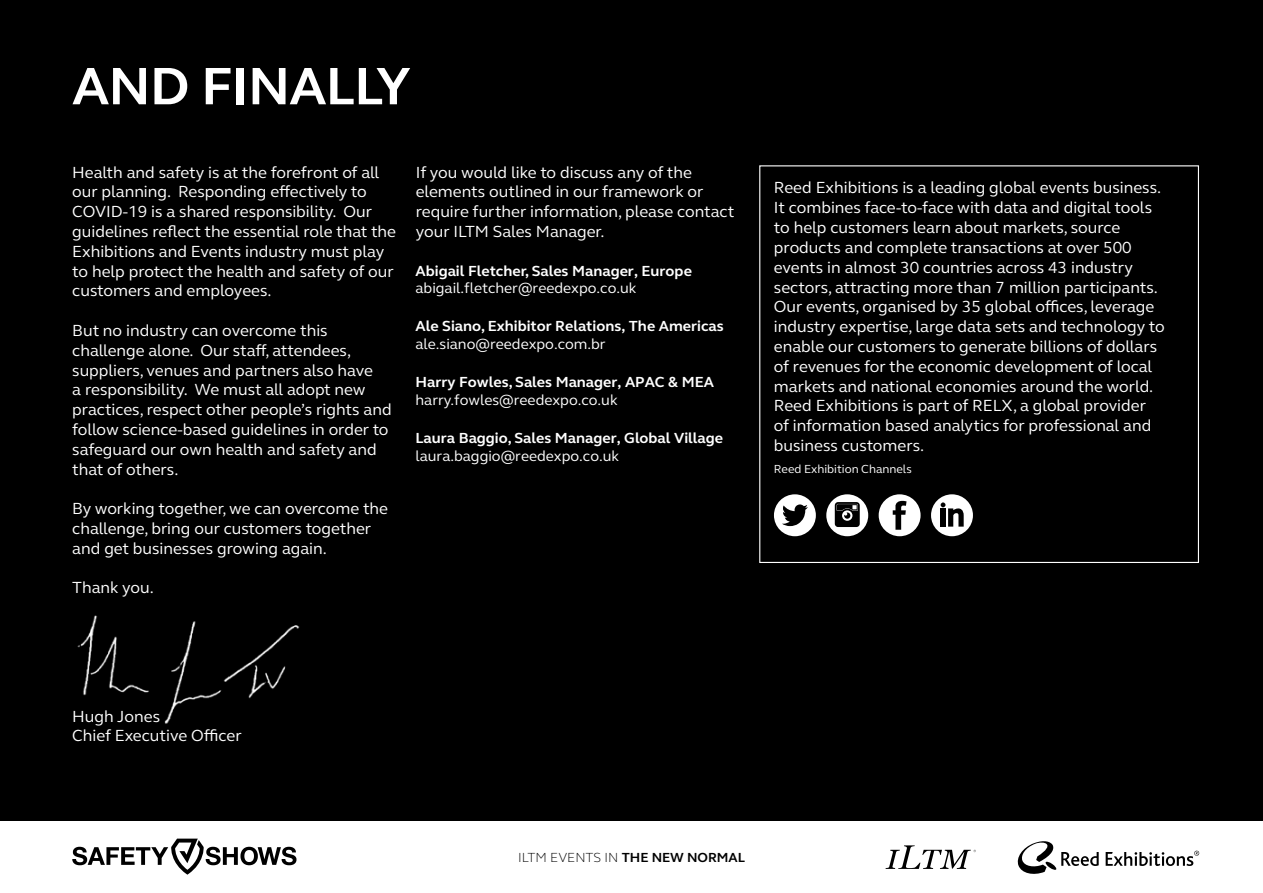
<style>
.page{position:relative;width:1263px;height:893px;background:#fff}
.page>*{position:absolute;margin:0;border:0;box-sizing:border-box;transform-origin:0 0}
.t1{font:700 54px "FS Elliot";letter-spacing:-.01em;color:#fff}
.t2{font:16.5px/19.8px "FS Elliot";color:#fff}
.t3{font:700 15px "FS Elliot";color:#fff}
.t4{font:15px "FS Elliot";color:#fff}
.t5{font:300 13.5px "FS Elliot";color:#000}
.t6{font:12px "FS Elliot";color:#fff}
.s1{font-weight:700}
</style>
<div class="page">
<div style="left:0;top:0;width:1263px;height:822px;background:#000"></div>
<img style="left:77px;top:615px;width:223px;height:109px">
<div style="left:774px;top:494px;width:42px;height:42px;background:#fff;border-radius:50%"></div>
<svg style="left:782px;top:504px;width:26px;height:22px"></svg>
<div style="left:826px;top:494px;width:42px;height:42px;background:#fff;border-radius:50%"></div>
<svg style="left:835px;top:502px;width:25px;height:25px"></svg>
<div style="left:879px;top:494px;width:41px;height:42px;background:#fff;border-radius:50%"></div>
<svg style="left:893px;top:500px;width:13px;height:30px"></svg>
<div style="left:931px;top:494px;width:42px;height:42px;background:#fff;border-radius:50%"></div>
<svg style="left:940px;top:502px;width:24px;height:25px"></svg>
<svg style="left:72px;top:838px;width:224px;height:37px"></svg>
<svg style="left:1017px;top:841px;width:82px;height:33px"></svg>
<svg style="left:1106px;top:851px;width:93px;height:15px"></svg>
<svg style="left:885px;top:845px;width:91px;height:24px"></svg>
<h1 class="t1" style="left:72px;top:50px;width:339px">AND FINALLY</h1>
<p class="t2" style="left:72px;top:162px;width:325px">Health and safety is at the forefront of all our planning. Responding effectively to COVID-19 is a shared responsibility. Our guidelines reflect the essential role that the Exhibitions and Events industry must play to help protect the health and safety of our customers and employees.</p>
<p class="t2" style="left:72px;top:320px;width:321px">But no industry can overcome this challenge alone. Our staff, attendees, suppliers, venues and partners also have<br>a responsibility. We must all adopt new practices, respect other people’s rights and follow science-based guidelines in order to safeguard our own health and safety and that of others.</p>
<p class="t2" style="left:72px;top:498px;width:317px">By working together, we can overcome the challenge, bring our customers together and get businesses growing again.</p>
<p class="t2" style="left:72px;top:577px;width:83px">Thank you.</p>
<p class="t2" style="left:416px;top:162px;width:320px">If you would like to discuss any of the elements outlined in our framework or require further information, please contact your ILTM Sales Manager.</p>
<p class="t3" style="left:416px;top:261px;width:278px">Abigail Fletcher, Sales Manager, Europe</p>
<p class="t4" style="left:416px;top:278px;width:222px">abigail.fletcher@reedexpo.co.uk</p>
<p class="t3" style="left:416px;top:316px;width:310px">Ale Siano, Exhibitor Relations, The Americas</p>
<p class="t4" style="left:416px;top:334px;width:192px">ale.siano@reedexpo.com.br</p>
<p class="t3" style="left:416px;top:372px;width:300px">Harry Fowles, Sales Manager, APAC &amp; MEA</p>
<p class="t4" style="left:416px;top:390px;width:204px">harry.fowles@reedexpo.co.uk</p>
<p class="t3" style="left:416px;top:428px;width:309px">Laura Baggio, Sales Manager, Global Village</p>
<p class="t4" style="left:416px;top:446px;width:205px">laura.baggio@reedexpo.co.uk</p>
<p class="t2" style="left:774px;top:178px;width:392px">Reed Exhibitions is a leading global events business.<br>It combines face-to-face with data and digital tools to help customers learn about markets, source products and complete transactions at over 500 events in almost 30 countries across 43 industry sectors, attracting more than 7 million participants.<br>Our events, organised by 35 global offices, leverage industry expertise, large data sets and technology to enable our customers to generate billions of dollars of revenues for the economic development of local markets and national economies around the world.<br>Reed Exhibitions is part of RELX, a global provider of information based analytics for professional and business customers.</p>
<p class="t6" style="left:774px;top:460px;width:139px">Reed Exhibition Channels</p>
<p class="t2" style="left:72px;top:706px;width:171px">Hugh Jones<br>Chief Executive Officer</p>
<p class="t5" style="left:518px;top:849px;width:228px">ILTM EVENTS IN <span class="s1">THE NEW NORMAL</span></p>
</div>
